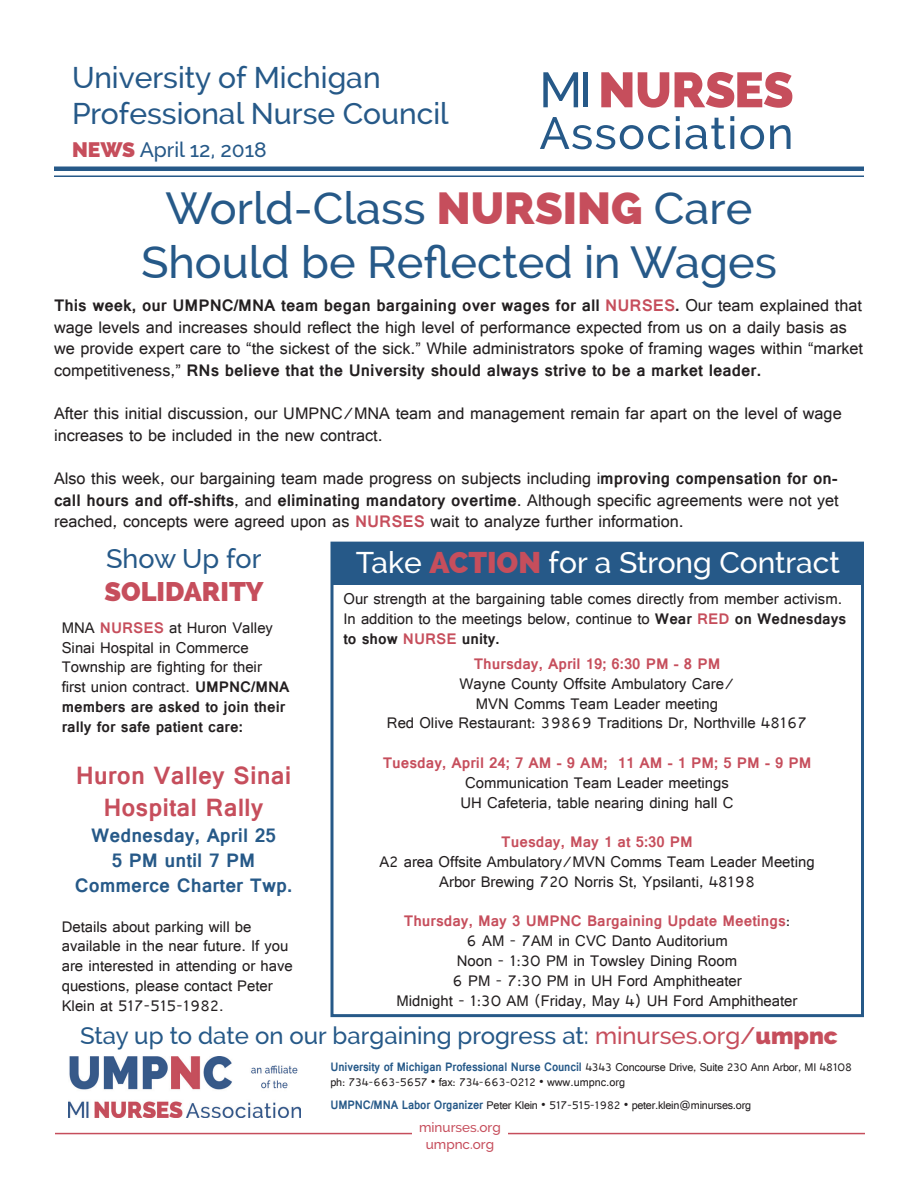
<style>
.page{position:relative;width:918px;height:1188px;background:#fff}
.page>*{position:absolute;margin:0;border:0;box-sizing:border-box;transform-origin:0 0}
.t1{font:500 45px "Raleway";color:#265988}
.t2{font:500 30px "Raleway";color:#265988}
.t3{font:500 30px "Raleway";color:#fff}
.t4{font:700 27px/32.4px "Raavi";color:#c64e5c;text-align:center}
.t5{font:800 27px/32.4px "Raleway";color:#c64e5c}
.t6{font:500 24px "Raleway";color:#265988}
.t7{font:700 21px "Raavi";color:#265988}
.t8{font:500 21px "Raleway";color:#265988}
.t9{font:18px/21.6px "Raavi";color:#231f20}
.t10{font:16.5px/19.8px "Raavi";color:#231f20}
.t11{font:700 16.5px "Raavi";color:#c64e5c}
.t12{font:500 13.5px "Raleway";color:#c64e5c}
.Headline_-_GothC{font:700 13.2px "Raavi";letter-spacing:-.01em;color:#265988;scale:.91 1}
.Headline_-_GothC-2{font:12px "Raavi";letter-spacing:-.02em;color:#231f20}
.s1{font-weight:800;color:#c64e5c}
.s2{font-weight:700}
.s3{font-weight:700;color:#c64e5c}
.s4{font-weight:500;color:#265988}
.s5{font-weight:400;color:#231f20}
.s6{color:#c64e5c}
.s7{font-weight:400;font-size:12px;color:#231f20}
.s8{font-weight:700;font-size:13.2px;color:#265988}
</style>
<div class="page">
<div style="left:330px;top:542px;width:534px;height:475px;background:#fff;border:3px solid #265988"></div>
<svg style="left:543px;top:72px;width:35px;height:35px"></svg>
<div style="left:583px;top:72px;width:5px;height:35px;background:#265988"></div>
<svg style="left:601px;top:72px;width:31px;height:35px"></svg>
<svg style="left:638px;top:72px;width:31px;height:36px"></svg>
<svg style="left:675px;top:72px;width:117px;height:36px"></svg>
<svg style="left:540px;top:117px;width:130px;height:32px"></svg>
<svg style="left:676px;top:125px;width:4px;height:24px"></svg>
<svg style="left:676px;top:116px;width:4px;height:5px"></svg>
<svg style="left:686px;top:116px;width:48px;height:33px"></svg>
<svg style="left:740px;top:125px;width:24px;height:24px"></svg>
<svg style="left:770px;top:125px;width:21px;height:24px"></svg>
<div style="left:54px;top:166px;width:810px;height:5px;background:#265988"></div>
<hr style="left:54px;top:176px;width:810px;height:1px;background:#265988">
<img style="left:68px;top:1056px;width:233px;height:61px">
<div style="left:332px;top:545px;width:532px;height:40px;background:#265988"></div>
<hr style="left:55px;top:1133px;width:357px;height:1px;background:#c64e5c">
<hr style="left:508px;top:1133px;width:357px;height:1px;background:#c64e5c">
<p class="t2" style="left:72px;top:60px;width:310px">University of Michigan</p>
<p class="t2" style="left:72px;top:96px;width:378px">Professional Nurse Council</p>
<p class="t8" style="left:72px;top:138px;width:196px"><span class="s1">NEWS</span> April 12, 2018</p>
<p class="t1" style="left:166px;top:182px;width:588px">World-Class <span class="s1">NURSING</span> Care</p>
<p class="t1" style="left:141px;top:236px;width:637px">Should be Reflected in Wages</p>
<p class="t9" style="left:54px;top:294px;width:811px"><span class="s2">This week, our UMPNC/MNA team began bargaining over wages for all</span> <span class="s3">NURSES</span><span class="s2">.</span> Our team explained that wage levels and increases should reflect the high level of performance expected from us on a daily basis as we provide expert care to “the sickest of the sick.” While administrators spoke of framing wages within “market competitiveness,” <span class="s2">RNs believe that the University should always strive to be a market leader.</span></p>
<p class="t9" style="left:54px;top:402px;width:789px">After this initial discussion, our UMPNC/MNA team and management remain far apart on the level of wage increases to be included in the new contract.</p>
<p class="t9" style="left:54px;top:467px;width:786px;text-align:justify">Also this week, our bargaining team made progress on subjects including i<span class="s2">mproving compensation for on&shy;call hours and off-shifts</span>, and <span class="s2">eliminating mandatory overtime</span>. Although specific agreements were not yet reached, concepts were agreed upon as <span class="s3">NURSES</span> wait to analyze further information.</p>
<p class="t5" style="left:104px;top:543px;width:161px"><span class="s4">Show Up for<br></span>SOLIDARITY</p>
<p class="t3" style="left:356px;top:545px;width:486px">Take <span class="s1">ACTION</span> for a Strong Contract</p>
<p class="t10" style="left:344px;top:588px;width:504px">Our strength at the bargaining table comes directly from member activism.<br>In addition to the meetings below, continue to <span class="s2">Wear</span> <span class="s3">RED</span> <span class="s2">on Wednesdays to show</span> <span class="s3">NURSE</span> <span class="s2">unity.</span></p>
<p class="t10" style="left:62px;top:617px;width:229px">MNA <span class="s3">NURSES</span> at Huron Valley<br>Sinai Hospital in Commerce<br>Township are fighting for their first union contract. <span class="s2">UMPNC/MNA members are asked to join their rally for safe patient care:</span></p>
<p class="t4" style="left:76px;top:758px;width:217px">Huron Valley Sinai<br>Hospital Rally</p>
<p class="t7" style="left:91px;top:822px;width:186px">Wednesday, April 25</p>
<p class="t7" style="left:112px;top:847px;width:145px">5 PM until 7 PM</p>
<p class="t7" style="left:75px;top:872px;width:219px">Commerce Charter Twp.</p>
<p class="t10" style="left:62px;top:916px;width:233px">Details about parking will be available in the near future. If you are interested in attending or have questions, please contact Peter<br>Klein at 517-515-1982.</p>
<p class="t11" style="left:474px;top:654px;width:248px">Thursday, April 19; 6:30 PM - 8 PM</p>
<p class="t10" style="left:460px;top:673px;width:276px">Wayne County Offsite Ambulatory Care/</p>
<p class="t10" style="left:476px;top:693px;width:244px">MVN Comms Team Leader meeting</p>
<p class="t10" style="left:387px;top:713px;width:422px">Red Olive Restaurant: 39869 Traditions Dr, Northville 48167</p>
<p class="t11" style="left:383px;top:753px;width:430px">Tuesday, April 24; 7 AM - 9 AM; 11 AM - 1 PM; 5 PM - 9 PM</p>
<p class="t10" style="left:465px;top:772px;width:265px">Communication Team Leader meetings</p>
<p class="t10" style="left:460px;top:792px;width:275px">UH Cafeteria, table nearing dining hall C</p>
<p class="t11" style="left:501px;top:832px;width:193px">Tuesday, May 1 at 5:30 PM</p>
<p class="t10" style="left:379px;top:852px;width:437px">A2 area Offsite Ambulatory/MVN Comms Team Leader Meeting</p>
<p class="t10" style="left:439px;top:871px;width:317px">Arbor Brewing 720 Norris St, Ypsilanti, 48198</p>
<p class="t11" style="left:404px;top:911px;width:388px">Thursday, May 3 UMPNC Bargaining Update Meetings<span class="s5">:</span></p>
<p class="t10" style="left:466px;top:931px;width:263px">6 AM - 7AM in CVC Danto Auditorium</p>
<p class="t10" style="left:457px;top:951px;width:282px">Noon - 1:30 PM in Towsley Dining Room</p>
<p class="t10" style="left:452px;top:970px;width:291px">6 PM - 7:30 PM in UH Ford Amphitheater</p>
<p class="t10" style="left:397px;top:990px;width:403px">Midnight - 1:30 AM (Friday, May 4) UH Ford Amphitheater</p>
<p class="t6" style="left:80px;top:1022px;width:759px">Stay up to date on our bargaining progress at: <span class="s6">minurses.org/</span><span class="s1">umpnc</span></p>
<p class="Headline_-_GothC" style="left:330px;top:1059px;width:575px">University of Michigan Professional Nurse Council <span class="s7">4343 Concourse Drive, Suite 230 Ann Arbor, MI 48108</span></p>
<p class="Headline_-_GothC-2" style="left:330px;top:1075px;width:296px">ph: 734-663-5657 • fax: 734-663-0212 • www.umpnc.org</p>
<p class="Headline_-_GothC-2" style="left:330px;top:1098px;width:422px"><span class="s8">UMPNC/MNA Labor Organizer</span> Peter Klein • 517-515-1982 • peter.klein@minurses.org</p>
<p class="t12" style="left:419px;top:1120px;width:83px">minurses.org</p>
<p class="t12" style="left:426px;top:1136px;width:70px">umpnc.org</p>
</div>
